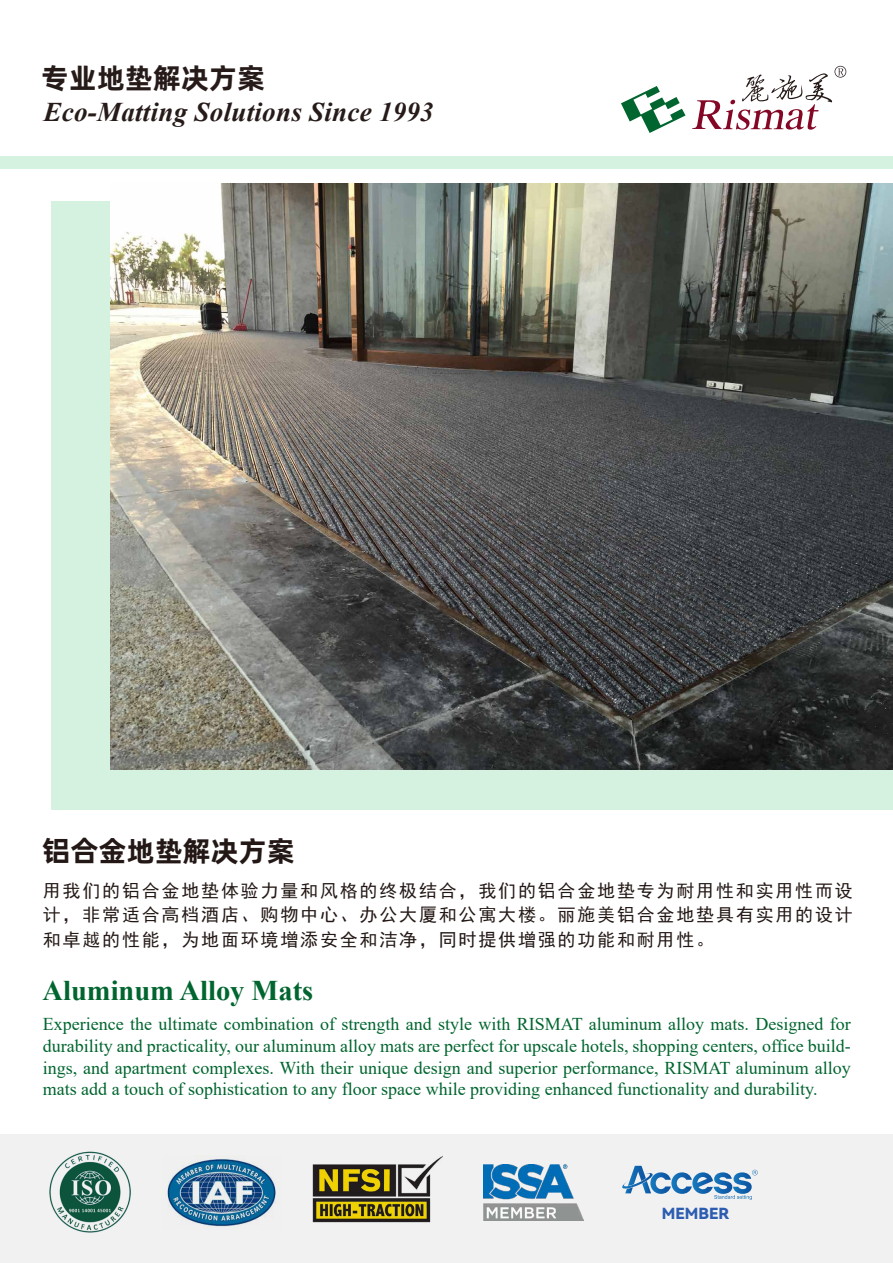
<style>
.page{position:relative;width:893px;height:1263px;background:#fff}
.page>*{position:absolute;margin:0;border:0;box-sizing:border-box;transform-origin:0 0}
.t1{font:700 28.5px "Times New Roman";color:#00652f}
.t2{font:28.5px "Alibaba Pu Hui Ti B";color:#231815}
.t3{font:28.5px "Alibaba Pu Hui Ti B";color:#261b19}
.t4{font:italic 700 27px "Times New Roman";letter-spacing:.01em;color:#261b19}
.t5{font:18px/21.6px "Times New Roman";color:#00652f;text-align:justify}
.t6{font:18px/24.6px "Sim Hei";letter-spacing:.1em;color:#231815;text-align:justify}
.t7{font:15.3px "Harmony OS Sans Black";color:#2d5db1}
</style>
<div class="page">
<div style="left:52px;top:202px;width:841px;height:608px;background:#d5f2e0"></div>
<img style="left:110px;top:183px;width:783px;height:587px">
<div style="left:0;top:1135px;width:893px;height:128px;background:#f1f1f1"></div>
<img style="left:312px;top:1156px;width:130px;height:67px">
<img style="left:484px;top:1164px;width:99px;height:56px">
<img style="left:167px;top:1156px;width:110px;height:71px">
<img style="left:49px;top:1151px;width:82px;height:82px">
<svg style="left:622px;top:1166px;width:136px;height:34px"></svg>
<div style="left:0;top:156px;width:893px;height:12px;background:#d5f2e0"></div>
<svg style="left:621px;top:86px;width:64px;height:47px"></svg>
<svg style="left:692px;top:66px;width:154px;height:64px"></svg>
<h1 class="t3" style="left:41px;top:55px;width:226px">专业地垫解决方案</h1>
<h2 class="t4" style="left:44px;top:93px;width:392px">Eco-Matting Solutions Since 1993</h2>
<h1 class="t2" style="left:42px;top:829px;width:254px">铝合金地垫解决方案</h1>
<p class="t6" style="left:43px;top:878px;width:811px">用我们的铝合金地垫体验力量和风格的终极结合，我们的铝合金地垫专为耐用性和实用性而设计，非常适合高档酒店、购物中心、办公大厦和公寓大楼。丽施美铝合金地垫具有实用的设计和卓越的性能，为地面环境增添安全和洁净，同时提供增强的功能和耐用性。</p>
<h1 class="t1" style="left:43px;top:970px;width:272px">Aluminum Alloy Mats</h1>
<p class="t5" style="left:43px;top:1013px;width:809px">Experience the ultimate combination of strength and style with RISMAT aluminum alloy mats. Designed for durability and practicality, our aluminum alloy mats are perfect for upscale hotels, shopping centers, office build&shy;ings, and apartment complexes. With their unique design and superior performance, RISMAT aluminum alloy mats add a touch of sophistication to any floor space while providing enhanced functionality and durability.</p>
<p class="t7" style="left:662px;top:1202px;width:69px">MEMBER</p>
</div>
